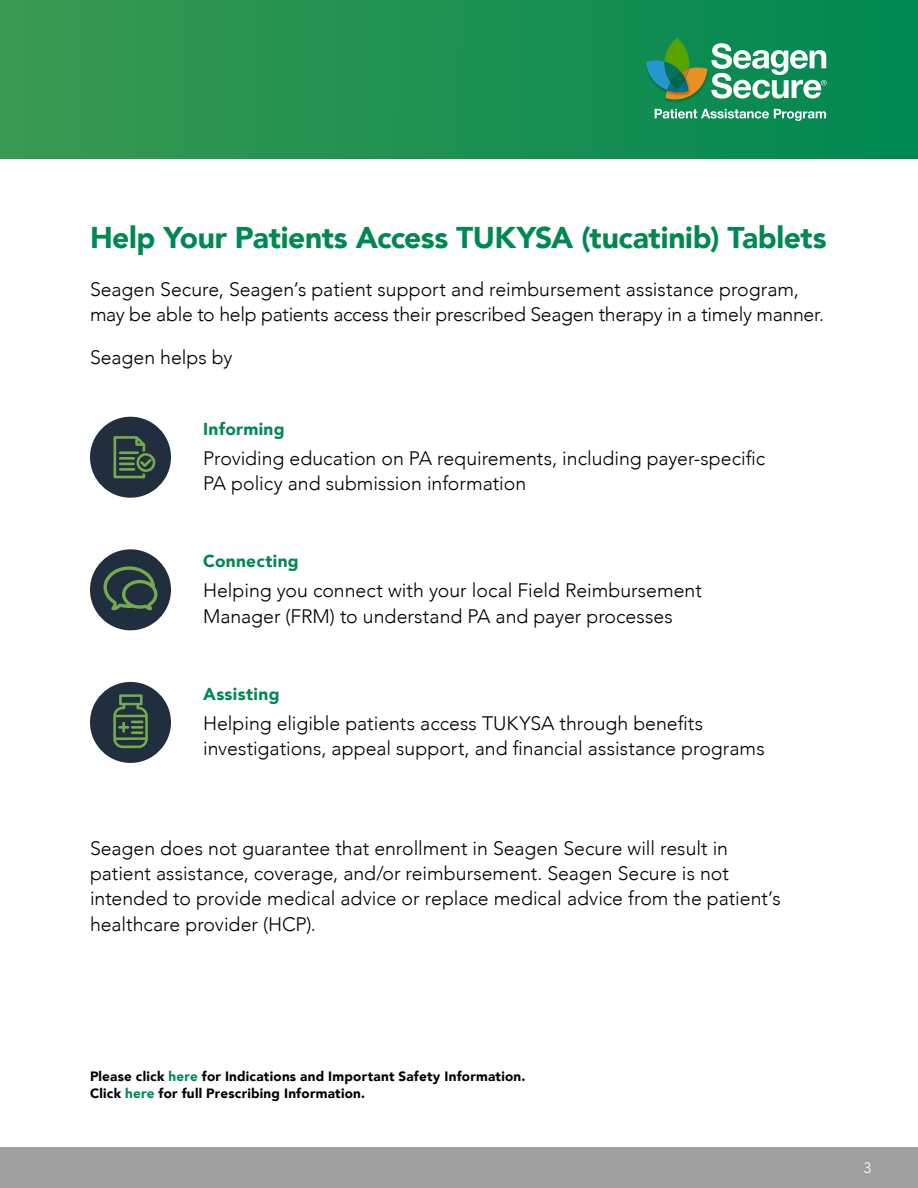
<style>
.page{position:relative;width:918px;height:1188px;background:#fff}
.page>*{position:absolute;margin:0;border:0;box-sizing:border-box;transform-origin:0 0}
.t1{font:900 30px "Avenir LT Com";letter-spacing:-.015em;color:#008852}
.t2{font:300 19.5px/25.3px "Avenir LT Com";color:#000}
.t3{font:900 17.25px "Avenir LT Com";letter-spacing:.02em;color:#008852}
.t4{font:300 15px "Avenir LT Com";color:#fff}
.t5{font:900 13.5px/17.2px "Avenir LT Com";letter-spacing:.015em;color:#000}
.s1{color:#008852}
</style>
<div class="page">
<div style="left:0;top:1148px;width:918px;height:40px;background:#a09fa0"></div>
<div style="left:0;top:0;width:918px;height:159px;background:linear-gradient(to right,#3a9951,#008852)"></div>
<svg style="left:655px;top:109px;width:171px;height:12px"></svg>
<img style="left:664px;top:101px;width:47px;height:3px">
<img style="left:643px;top:59px;width:3px;height:39px">
<svg style="left:646px;top:38px;width:181px;height:63px"></svg>
<div style="left:90px;top:417px;width:81px;height:81px;background:#202e3d;border-radius:50%"></div>
<svg style="left:114px;top:436px;width:41px;height:42px"></svg>
<hr style="left:119px;top:468px;width:16px;height:3px;background:#74aa50">
<div style="left:90px;top:549px;width:81px;height:81px;background:#202e3d;border-radius:50%"></div>
<svg style="left:103px;top:566px;width:54px;height:44px"></svg>
<div style="left:90px;top:682px;width:81px;height:81px;background:#202e3d;border-radius:50%"></div>
<svg style="left:113px;top:694px;width:35px;height:54px"></svg>
<h1 class="t1" style="left:90px;top:219px;width:738px">Help Your Patients Access TUKYSA (tucatinib) Tablets</h1>
<p class="t2" style="left:90px;top:276px;width:736px">Seagen Secure, Seagen’s patient support and reimbursement assistance program, may be able to help patients access their prescribed Seagen therapy in a timely manner.</p>
<p class="t2" style="left:90px;top:345px;width:144px">Seagen helps by</p>
<p class="t3" style="left:203px;top:418px;width:83px">Informing</p>
<p class="t2" style="left:203px;top:445px;width:564px">Providing education on PA requirements, including payer-specific<br>PA policy and submission information</p>
<p class="t3" style="left:203px;top:551px;width:97px">Connecting</p>
<p class="t2" style="left:203px;top:578px;width:500px">Helping you connect with your local Field Reimbursement<br>Manager (FRM) to understand PA and payer processes</p>
<p class="t3" style="left:203px;top:684px;width:78px">Assisting</p>
<p class="t2" style="left:203px;top:710px;width:563px">Helping eligible patients access TUKYSA through benefits investigations, appeal support, and financial assistance programs</p>
<p class="t2" style="left:90px;top:835px;width:692px">Seagen does not guarantee that enrollment in Seagen Secure will result in patient assistance, coverage, and/or reimbursement. Seagen Secure is not intended to provide medical advice or replace medical advice from the patient’s healthcare provider (HCP).</p>
<p class="t5" style="left:90px;top:1067px;width:437px">Please click <span class="s1">here</span> for Indications and Important Safety Information.<br>Click <span class="s1">here</span> for full Prescribing Information.</p>
<p class="t4" style="left:863px;top:1159px;width:9px">3</p>
</div>
